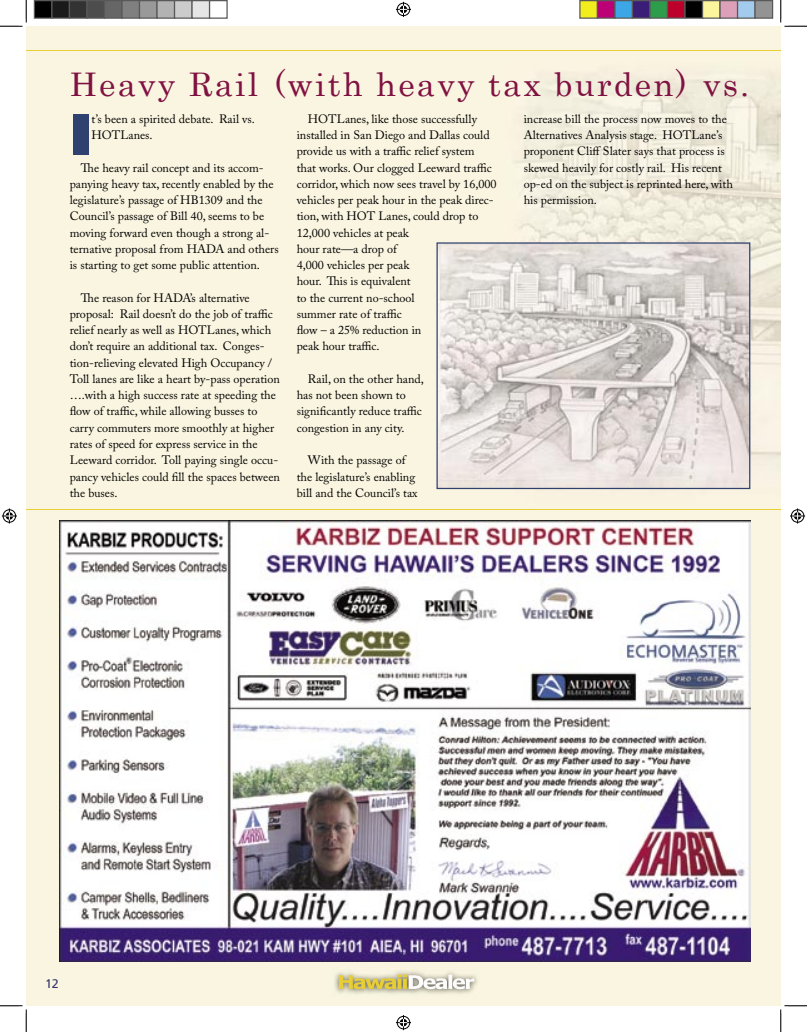
<style>
.page{position:relative;width:807px;height:1032px;background:#fff}
.page>*{position:absolute;margin:0;border:0;box-sizing:border-box;transform-origin:0 0}
.t1{font:900 58.62px "Frutiger";color:#2f416f}
.t2{font:32.5px "Century";letter-spacing:.065em;color:#801242}
.t3{font:12.5px "Frutiger";color:#33366b}
.t4{font:12.12px/16.2px "Adobe Caslon Pro";color:#000}
</style>
<div class="page">
<div style="left:26px;top:26px;width:754px;height:979px;background:#faf5e0"></div>
<img style="left:334px;top:971px;width:143px;height:23px">
<svg style="left:339px;top:974px;width:135px;height:14px;background:#d7cf9f"></svg>
<hr style="left:780px;top:26px;width:1px;height:979px;background:#faf5e0">
<img style="left:506px;top:74px;width:274px;height:416px">
<img style="left:59px;top:520px;width:691px;height:441px">
<svg style="left:436px;top:242px;width:314px;height:247px"></svg>
<hr style="left:26px;top:50px;width:754px;height:1px;background:#e9ce36">
<hr style="left:26px;top:508px;width:754px;height:1px;background:#e9ce36">
<svg style="left:0;top:0;width:27px;height:27px"></svg>
<svg style="left:0;top:1005px;width:27px;height:26px"></svg>
<svg style="left:780px;top:0;width:26px;height:27px"></svg>
<svg style="left:779px;top:1005px;width:27px;height:26px"></svg>
<svg style="left:396px;top:2px;width:15px;height:15px"></svg>
<svg style="left:396px;top:1015px;width:15px;height:14px"></svg>
<svg style="left:2px;top:508px;width:15px;height:15px"></svg>
<svg style="left:790px;top:508px;width:14px;height:15px"></svg>
<div style="left:34px;top:1px;width:18px;height:17px;background:#000"></div>
<div style="left:34px;top:0;width:18px;height:19px;border:1px solid #595959"></div>
<div style="left:52px;top:1px;width:17px;height:17px;background:#1a1a1a"></div>
<div style="left:51px;top:0;width:19px;height:19px;border:1px solid #595959"></div>
<div style="left:69px;top:1px;width:18px;height:17px;background:#333"></div>
<div style="left:69px;top:0;width:19px;height:19px;border:1px solid #595959"></div>
<div style="left:87px;top:1px;width:17px;height:17px;background:#4d4d4d"></div>
<div style="left:86px;top:0;width:19px;height:19px;border:1px solid #595959"></div>
<div style="left:104px;top:1px;width:18px;height:17px;background:#666"></div>
<div style="left:104px;top:0;width:18px;height:19px;border:1px solid #595959"></div>
<div style="left:122px;top:1px;width:17px;height:17px;background:#808080"></div>
<div style="left:121px;top:0;width:19px;height:19px;border:1px solid #595959"></div>
<div style="left:139px;top:1px;width:18px;height:17px;background:#999"></div>
<div style="left:139px;top:0;width:19px;height:19px;border:1px solid #595959"></div>
<div style="left:157px;top:1px;width:17px;height:17px;background:#b3b3b3"></div>
<div style="left:156px;top:0;width:19px;height:19px;border:1px solid #595959"></div>
<div style="left:174px;top:1px;width:18px;height:17px;background:#ccc"></div>
<div style="left:174px;top:0;width:18px;height:19px;border:1px solid #595959"></div>
<div style="left:192px;top:1px;width:17px;height:17px;background:#e5e5e5"></div>
<div style="left:191px;top:0;width:19px;height:19px;border:1px solid #595959"></div>
<div style="left:209px;top:0;width:19px;height:19px;border:1px solid #595959"></div>
<div style="left:579px;top:1px;width:18px;height:17px;background:#f2ed1c"></div>
<div style="left:579px;top:0;width:19px;height:19px;border:1px solid #595959"></div>
<div style="left:597px;top:1px;width:17px;height:17px;background:#bc0075"></div>
<div style="left:596px;top:0;width:19px;height:19px;border:1px solid #595959"></div>
<div style="left:614px;top:1px;width:18px;height:17px;background:#3ca6e6"></div>
<div style="left:614px;top:0;width:18px;height:19px;border:1px solid #595959"></div>
<div style="left:632px;top:1px;width:17px;height:17px;background:#391d76"></div>
<div style="left:631px;top:0;width:19px;height:19px;border:1px solid #595959"></div>
<div style="left:649px;top:1px;width:18px;height:17px;background:#2e9d4b"></div>
<div style="left:649px;top:0;width:19px;height:19px;border:1px solid #595959"></div>
<div style="left:667px;top:1px;width:17px;height:17px;background:#bd002b"></div>
<div style="left:666px;top:0;width:19px;height:19px;border:1px solid #595959"></div>
<div style="left:684px;top:1px;width:18px;height:17px;background:#000"></div>
<div style="left:684px;top:0;width:18px;height:19px;border:1px solid #595959"></div>
<div style="left:702px;top:1px;width:17px;height:17px;background:#fbf59e"></div>
<div style="left:701px;top:0;width:19px;height:19px;border:1px solid #595959"></div>
<div style="left:719px;top:1px;width:18px;height:17px;background:#dda0b9"></div>
<div style="left:719px;top:0;width:19px;height:19px;border:1px solid #595959"></div>
<div style="left:737px;top:1px;width:17px;height:17px;background:#a3cbed"></div>
<div style="left:736px;top:0;width:19px;height:19px;border:1px solid #595959"></div>
<div style="left:754px;top:1px;width:18px;height:17px;background:#939393"></div>
<div style="left:754px;top:0;width:18px;height:19px;border:1px solid #595959"></div>
<h2 class="t2" style="left:70px;top:57px;width:744px">Heavy Rail (with heavy tax burden) vs. H</h2>
<h1 class="t1" style="left:70px;top:99px;width:23px">I</h1>
<p class="t4" style="left:91px;top:110px;width:165px">t’s been a spirited debate. Rail vs.<br>HOTLanes.</p>
<p class="t4" style="left:70px;top:159px;width:210px;text-indent:11px">The heavy rail concept and its accom&shy;panying heavy tax, recently enabled by the legislature’s passage of HB1309 and the Council’s passage of Bill 40, seems to be moving forward even though a strong al&shy;ternative proposal from HADA and others is starting to get some public attention.</p>
<p class="t4" style="left:70px;top:289px;width:212px;text-indent:11px">The reason for HADA’s alternative proposal: Rail doesn’t do the job of traffic relief nearly as well as HOTLanes, which don’t require an additional tax. Conges&shy;tion-relieving elevated High Occupancy / Toll lanes are like a heart by-pass operation ….with a high success rate at speeding the flow of traffic, while allowing busses to carry commuters more smoothly at higher rates of speed for express service in the Leeward corridor. Toll paying single occu&shy;pancy vehicles could fill the spaces between the buses.</p>
<p class="t4" style="left:296px;top:110px;width:201px;text-indent:11px">HOTLanes, like those successfully installed in San Diego and Dallas could provide us with a traffic relief system that works. Our clogged Leeward traffic corridor, which now sees travel by 16,000 vehicles per peak hour in the peak direc&shy;tion, with HOT Lanes, could drop to<br>12,000 vehicles at peak<br>hour rate—a drop of<br>4,000 vehicles per peak<br>hour. This is equivalent<br>to the current no-school<br>summer rate of traffic<br>flow – a 25% reduction in<br>peak hour traffic.</p>
<p class="t4" style="left:296px;top:370px;width:129px;text-indent:11px">Rail, on the other hand, has not been shown to significantly reduce traffic congestion in any city.</p>
<p class="t4" style="left:296px;top:452px;width:122px;text-align:center">With the passage of<br>the legislature’s enabling bill and the Council’s tax</p>
<p class="t4" style="left:523px;top:110px;width:210px">increase bill the process now moves to the Alternatives Analysis stage. HOTLane’s proponent Cliff Slater says that process is skewed heavily for costly rail. His recent op-ed on the subject is reprinted here, with his permission.</p>
<p class="t3" style="left:45px;top:975px;width:15px">12</p>
</div>
